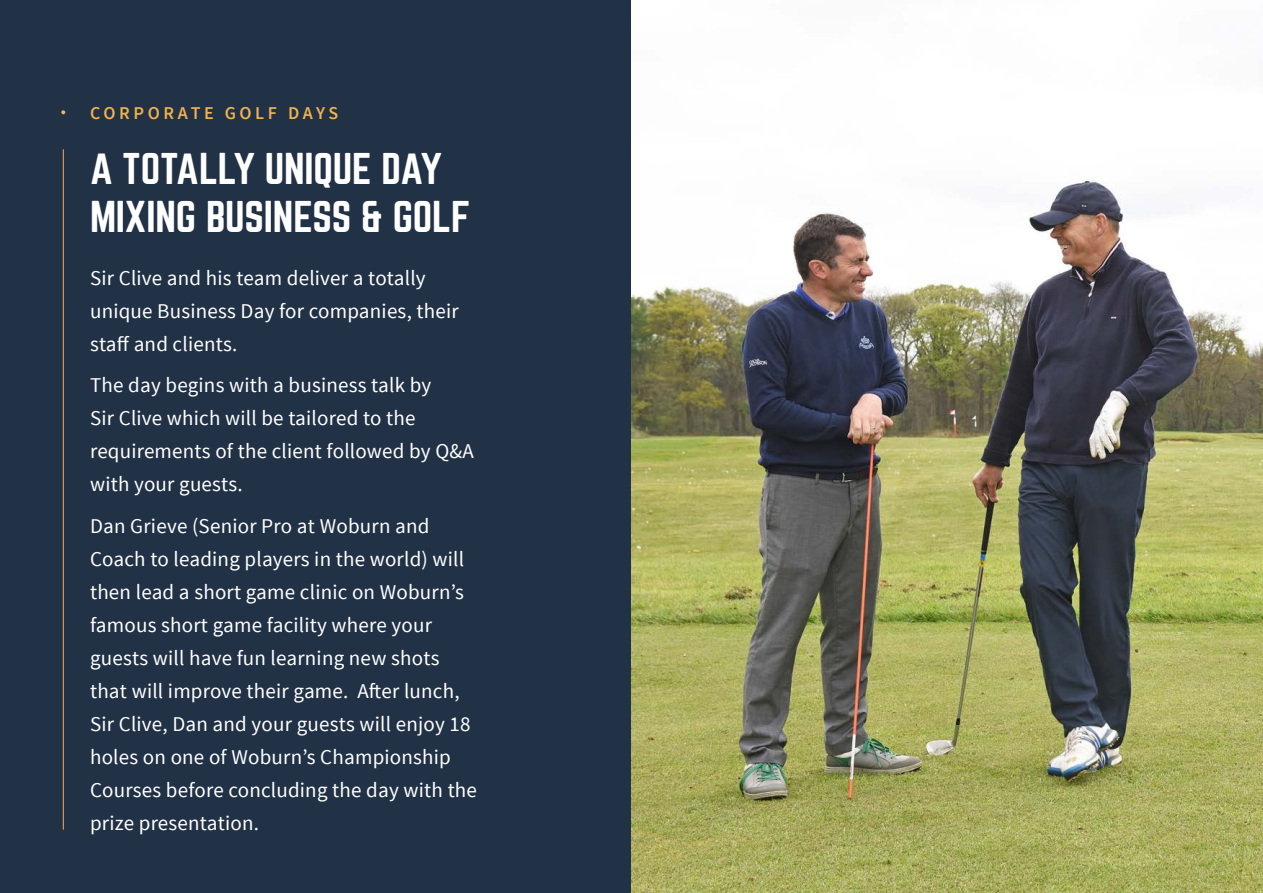
<style>
.page{position:relative;width:1263px;height:893px;background:#fff}
.page>*{position:absolute;margin:0;border:0;box-sizing:border-box;transform-origin:0 0}
.t1{font:39px/48px "Norwester";letter-spacing:-.005em;color:#fff}
.t2{font:21px/33px "Source Sans Pro";letter-spacing:.01em;color:#fff}
.t3{font:600 18px "Source Sans Pro";letter-spacing:.2em;color:#f2b24e}
</style>
<div class="page">
<div style="left:0;top:0;width:632px;height:893px;background:#213146"></div>
<hr style="left:63px;top:149px;width:1px;height:681px;background:#f4b057">
<svg style="left:61px;top:110px;width:4px;height:4px"></svg>
<img style="left:631px;top:0;width:632px;height:893px">
<p class="t3" style="left:90px;top:102px;width:250px">CORPORATE GOLF DAYS</p>
<p class="t1" style="left:90px;top:146px;width:382px">A TOTALLY UNIQUE DAY<br>MIXING BUSINESS &amp; GOLF</p>
<p class="t2" style="left:90px;top:261px;width:370px">Sir Clive and his team deliver a totally unique Business Day for companies, their staff and clients.</p>
<p class="t2" style="left:90px;top:369px;width:385px">The day begins with a business talk by<br>Sir Clive which will be tailored to the requirements of the client followed by Q&amp;A with your guests.</p>
<p class="t2" style="left:90px;top:509px;width:388px">Dan Grieve (Senior Pro at Woburn and Coach to leading players in the world) will then lead a short game clinic on Woburn’s famous short game facility where your guests will have fun learning new shots that will improve their game. After lunch, Sir Clive, Dan and your guests will enjoy 18 holes on one of Woburn’s Championship Courses before concluding the day with the prize presentation.</p>
</div>
